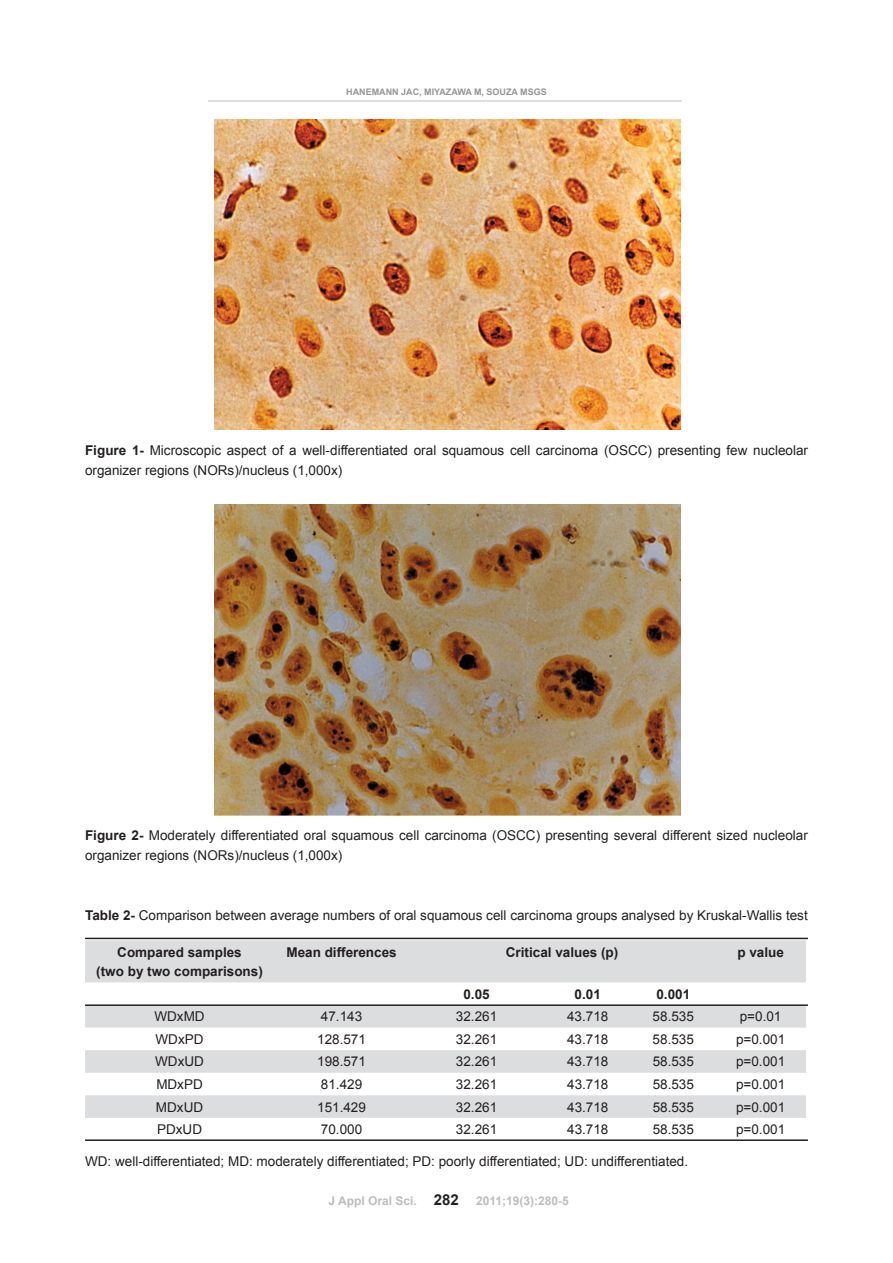
<style>
.page{position:relative;width:893px;height:1263px;background:#fff}
.page>*{position:absolute;margin:0;border:0;box-sizing:border-box;transform-origin:0 0}
.t1{font:13.5px/19.5px "Arial";color:#231f20}
.t2{font:700 13.5px/19.5px "Arial";color:#231f20;text-align:center}
.t3{font:700 12px "Arial";color:#bcbdc0}
.t4{font:700 9px "Arial";color:#939598}
.s1{font-weight:700}
.s2{font-size:15px;color:#231f20}
</style>
<div class="page">
<hr style="left:208px;top:100px;width:474px;height:1px;background:#dcdddf">
<svg style="left:85px;top:940px;width:721px;height:178px;fill:#dcdddf"></svg>
<hr style="left:85px;top:938px;width:723px;height:1px;background:#231f20">
<hr style="left:85px;top:1004px;width:723px;height:2px;background:#231f20">
<hr style="left:85px;top:1139px;width:723px;height:2px;background:#231f20">
<img style="left:214px;top:119px;width:466px;height:311px">
<img style="left:214px;top:504px;width:467px;height:311px">
<p class="t4" style="left:346px;top:86px;width:202px">HANEMANN JAC, MIYAZAWA M, SOUZA MSGS</p>
<p class="t1" style="left:85px;top:441px;width:724px"><span class="s1">Figure 1-</span> Microscopic aspect of a well-differentiated oral squamous cell carcinoma (OSCC) presenting few nucleolar organizer regions (NORs)/nucleus (1,000x)</p>
<p class="t1" style="left:85px;top:826px;width:724px"><span class="s1">Figure 2-</span> Moderately differentiated oral squamous cell carcinoma (OSCC) presenting several different sized nucleolar organizer regions (NORs)/nucleus (1,000x)</p>
<p class="t1" style="left:85px;top:905px;width:724px"><span class="s1">Table 2-</span> Comparison between average numbers of oral squamous cell carcinoma groups analysed by Kruskal-Wallis test</p>
<p class="t2" style="left:96px;top:942px;width:168px">Compared samples<br>(two by two comparisons)</p>
<p class="t2" style="left:286px;top:942px;width:112px">Mean differences</p>
<p class="t2" style="left:506px;top:942px;width:114px">Critical values (p)</p>
<p class="t2" style="left:737px;top:942px;width:48px">p value</p>
<p class="t2" style="left:463px;top:984px;width:28px">0.05</p>
<p class="t2" style="left:575px;top:984px;width:28px">0.01</p>
<p class="t2" style="left:656px;top:984px;width:35px">0.001</p>
<p class="t1" style="left:154px;top:1007px;width:52px">WDxMD</p>
<p class="t1" style="left:321px;top:1007px;width:43px">47.143</p>
<p class="t1" style="left:456px;top:1007px;width:43px">32.261</p>
<p class="t1" style="left:567px;top:1007px;width:43px">43.718</p>
<p class="t1" style="left:653px;top:1007px;width:43px">58.535</p>
<p class="t1" style="left:740px;top:1007px;width:43px">p=0.01</p>
<p class="t1" style="left:156px;top:1029px;width:49px">WDxPD</p>
<p class="t1" style="left:317px;top:1029px;width:50px">128.571</p>
<p class="t1" style="left:456px;top:1029px;width:43px">32.261</p>
<p class="t1" style="left:567px;top:1029px;width:43px">43.718</p>
<p class="t1" style="left:653px;top:1029px;width:43px">58.535</p>
<p class="t1" style="left:736px;top:1029px;width:51px">p=0.001</p>
<p class="t1" style="left:155px;top:1052px;width:50px">WDxUD</p>
<p class="t1" style="left:317px;top:1052px;width:50px">198.571</p>
<p class="t1" style="left:456px;top:1052px;width:43px">32.261</p>
<p class="t1" style="left:567px;top:1052px;width:43px">43.718</p>
<p class="t1" style="left:653px;top:1052px;width:43px">58.535</p>
<p class="t1" style="left:736px;top:1052px;width:51px">p=0.001</p>
<p class="t1" style="left:156px;top:1074px;width:48px">MDxPD</p>
<p class="t1" style="left:321px;top:1074px;width:43px">81.429</p>
<p class="t1" style="left:456px;top:1074px;width:43px">32.261</p>
<p class="t1" style="left:567px;top:1074px;width:43px">43.718</p>
<p class="t1" style="left:653px;top:1074px;width:43px">58.535</p>
<p class="t1" style="left:736px;top:1074px;width:51px">p=0.001</p>
<p class="t1" style="left:156px;top:1097px;width:49px">MDxUD</p>
<p class="t1" style="left:317px;top:1097px;width:50px">151.429</p>
<p class="t1" style="left:456px;top:1097px;width:43px">32.261</p>
<p class="t1" style="left:567px;top:1097px;width:43px">43.718</p>
<p class="t1" style="left:653px;top:1097px;width:43px">58.535</p>
<p class="t1" style="left:736px;top:1097px;width:51px">p=0.001</p>
<p class="t1" style="left:157px;top:1120px;width:46px">PDxUD</p>
<p class="t1" style="left:321px;top:1120px;width:43px">70.000</p>
<p class="t1" style="left:456px;top:1120px;width:43px">32.261</p>
<p class="t1" style="left:567px;top:1120px;width:43px">43.718</p>
<p class="t1" style="left:653px;top:1120px;width:43px">58.535</p>
<p class="t1" style="left:736px;top:1120px;width:51px">p=0.001</p>
<p class="t1" style="left:85px;top:1151px;width:605px">WD: well-differentiated; MD: moderately differentiated; PD: poorly differentiated; UD: undifferentiated.</p>
<p class="t3" style="left:328px;top:1193px;width:132px">J Appl Oral Sci. <span class="s2">282</span></p>
<p class="t3" style="left:476px;top:1193px;width:94px">2011;19(3):280-5</p>
</div>
